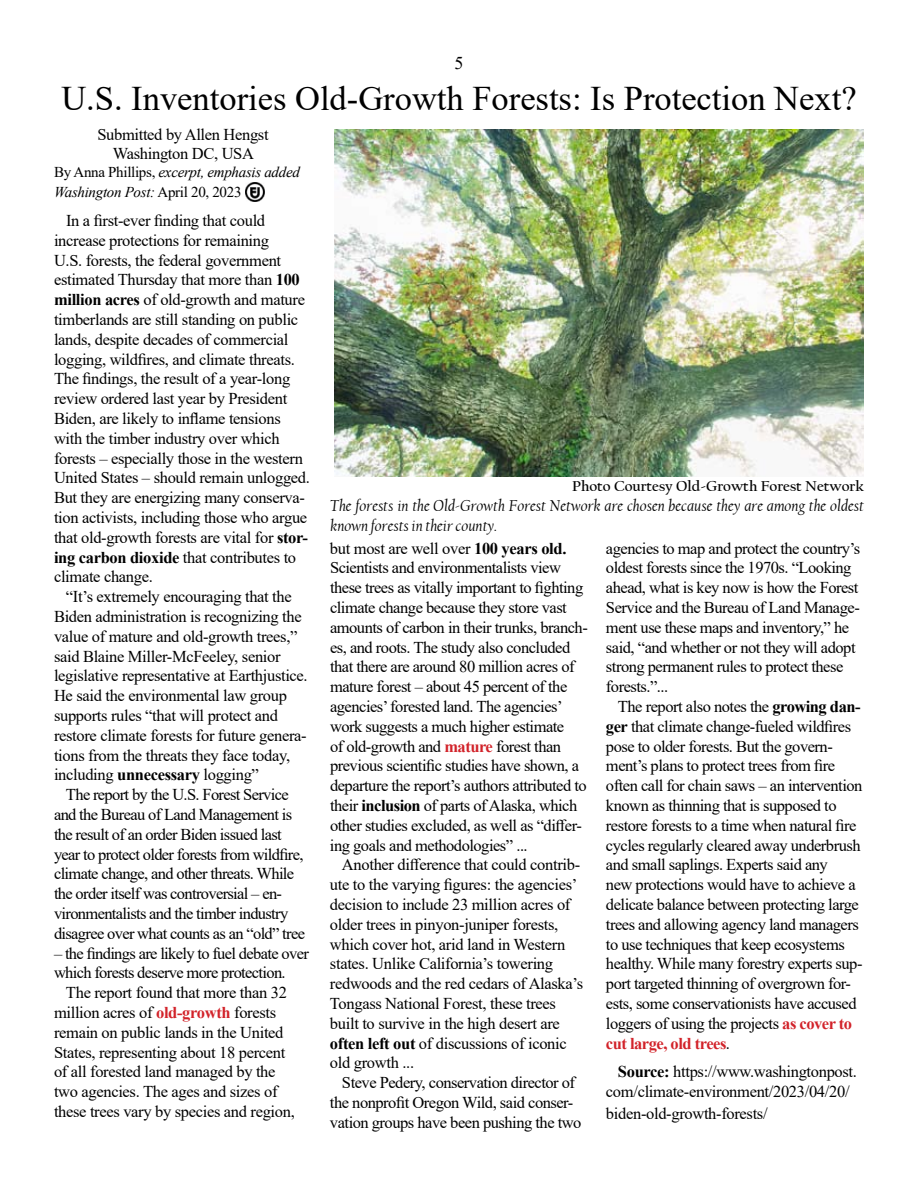
<style>
.page{position:relative;width:918px;height:1188px;background:#fff}
.page>*{position:absolute;margin:0;border:0;box-sizing:border-box;transform-origin:0 0}
.t1{font:34.5px "Times New Roman";color:#000}
.t2{font:18px "Times New Roman";color:#000}
.t3{font:16.5px/19.8px "Times New Roman";letter-spacing:-.03em;color:#000}
.t4{font:italic 16.5px/19.8px "Californian FB";color:#000}
.t5{font:italic 15px/19.8px "Times New Roman";letter-spacing:-.02em;color:#000}
.t6{font:700 15px "Californian FB";color:#000}
.s1{font-style:normal}
.s2{font-weight:700}
.s3{font-weight:700;color:#d2232a}
</style>
<div class="page">
<img style="left:334px;top:130px;width:530px;height:347px">
<img style="left:245px;top:182px;width:20px;height:20px">
<p class="t2" style="left:454px;top:51px;width:10px">5</p>
<h1 class="t1" style="left:61px;top:74px;width:797px">U.S. Inventories Old-Growth Forests: Is Protection Next?</h1>
<p class="t3" style="left:97px;top:124px;width:173px;text-align:center">Submitted by Allen Hengst<br>Washington DC, USA</p>
<p class="t5" style="left:54px;top:162px;width:247px"><span class="s1">By Anna Phillips,</span> excerpt, emphasis added<br>Washington Post: <span class="s1">April 20, 2023</span></p>
<p class="t3" style="left:54px;top:210px;width:258px;text-indent:12px">In a first-ever finding that could increase protections for remaining<br>U.S. forests, the federal government estimated Thursday that more than <span class="s2">100 million acres</span> of old-growth and mature timberlands are still standing on public lands, despite decades of commercial logging, wildfires, and climate threats.<br>The findings, the result of a year-long review ordered last year by President Biden, are likely to inflame tensions with the timber industry over which forests – especially those in the western United States – should remain unlogged.<br>But they are energizing many conserva&shy;tion activists, including those who argue that old-growth forests are vital for <span class="s2">stor&shy;ing carbon dioxide</span> that contributes to climate change.</p>
<p class="t3" style="left:54px;top:586px;width:255px;text-indent:12px">“It’s extremely encouraging that the Biden administration is recognizing the value of mature and old-growth trees,” said Blaine Miller-McFeeley, senior legislative representative at Earthjustice.<br>He said the environmental law group supports rules “that will protect and restore climate forests for future genera&shy;tions from the threats they face today, including <span class="s2">unnecessary</span> logging”</p>
<p class="t3" style="left:54px;top:784px;width:253px;text-indent:12px">The report by the U.S. Forest Service and the Bureau of Land Management is the result of an order Biden issued last year to protect older forests from wildfire, climate change, and other threats. While the order itself was controversial – en&shy;vironmentalists and the timber industry disagree over what counts as an “old” tree</p>
<p class="t3" style="left:54px;top:943px;width:256px">– the findings are likely to fuel debate over which forests deserve more protection.</p>
<p class="t3" style="left:54px;top:982px;width:242px;text-indent:12px">The report found that more than 32 million acres of <span class="s3">old-growth</span> forests remain on public lands in the United States, representing about 18 percent of all forested land managed by the two agencies. The ages and sizes of these trees vary by species and region,</p>
<p class="t6" style="left:572px;top:478px;width:293px">Photo Courtesy Old-Growth Forest Network</p>
<p class="t4" style="left:330px;top:496px;width:535px">The forests in the Old-Growth Forest Network are chosen because they are among the oldest known forests in their county.</p>
<p class="t3" style="left:330px;top:538px;width:259px">but most are well over <span class="s2">100 years old.<br></span>Scientists and environmentalists view these trees as vitally important to fighting climate change because they store vast amounts of carbon in their trunks, branch&shy;es, and roots. The study also concluded that there are around 80 million acres of mature forest – about 45 percent of the agencies’ forested land. The agencies’ work suggests a much higher estimate<br>of old-growth and <span class="s3">mature</span> forest than previous scientific studies have shown, a departure the report’s authors attributed to their <span class="s2">inclusion</span> of parts of Alaska, which other studies excluded, as well as “differ&shy;ing goals and methodologies” ...</p>
<p class="t3" style="left:330px;top:855px;width:255px;text-indent:12px">Another difference that could contrib&shy;ute to the varying figures: the agencies’ decision to include 23 million acres of older trees in pinyon-juniper forests, which cover hot, arid land in Western states. Unlike California’s towering redwoods and the red cedars of Alaska’s Tongass National Forest, these trees built to survive in the high desert are <span class="s2">often left out</span> of discussions of iconic old growth ...</p>
<p class="t3" style="left:330px;top:1072px;width:253px;text-align:center">Steve Pedery, conservation director of the nonprofit Oregon Wild, said conser&shy;vation groups have been pushing the two</p>
<p class="t3" style="left:606px;top:538px;width:256px">agencies to map and protect the country’s oldest forests since the 1970s. “Looking ahead, what is key now is how the Forest Service and the Bureau of Land Manage&shy;ment use these maps and inventory,” he said, “and whether or not they will adopt strong permanent rules to protect these forests.”...</p>
<p class="t3" style="left:606px;top:696px;width:258px;text-indent:12px">The report also notes the <span class="s2">growing dan&shy;ger</span> that climate change-fueled wildfires pose to older forests. But the govern&shy;ment’s plans to protect trees from fire often call for chain saws – an intervention known as thinning that is supposed to restore forests to a time when natural fire cycles regularly cleared away underbrush and small saplings. Experts said any<br>new protections would have to achieve a delicate balance between protecting large trees and allowing agency land managers to use techniques that keep ecosystems healthy. While many forestry experts sup&shy;port targeted thinning of overgrown for&shy;ests, some conservationists have accused loggers of using the projects <span class="s3">as cover to cut large, old trees</span>.</p>
<p class="t3" style="left:606px;top:1062px;width:253px;text-indent:12px"><span class="s2">Source:</span> https://www.washingtonpost. com/climate-environment/2023/04/20/</p>
<p class="t3" style="left:606px;top:1103px;width:163px">biden-old-growth-forests/</p>
</div>
